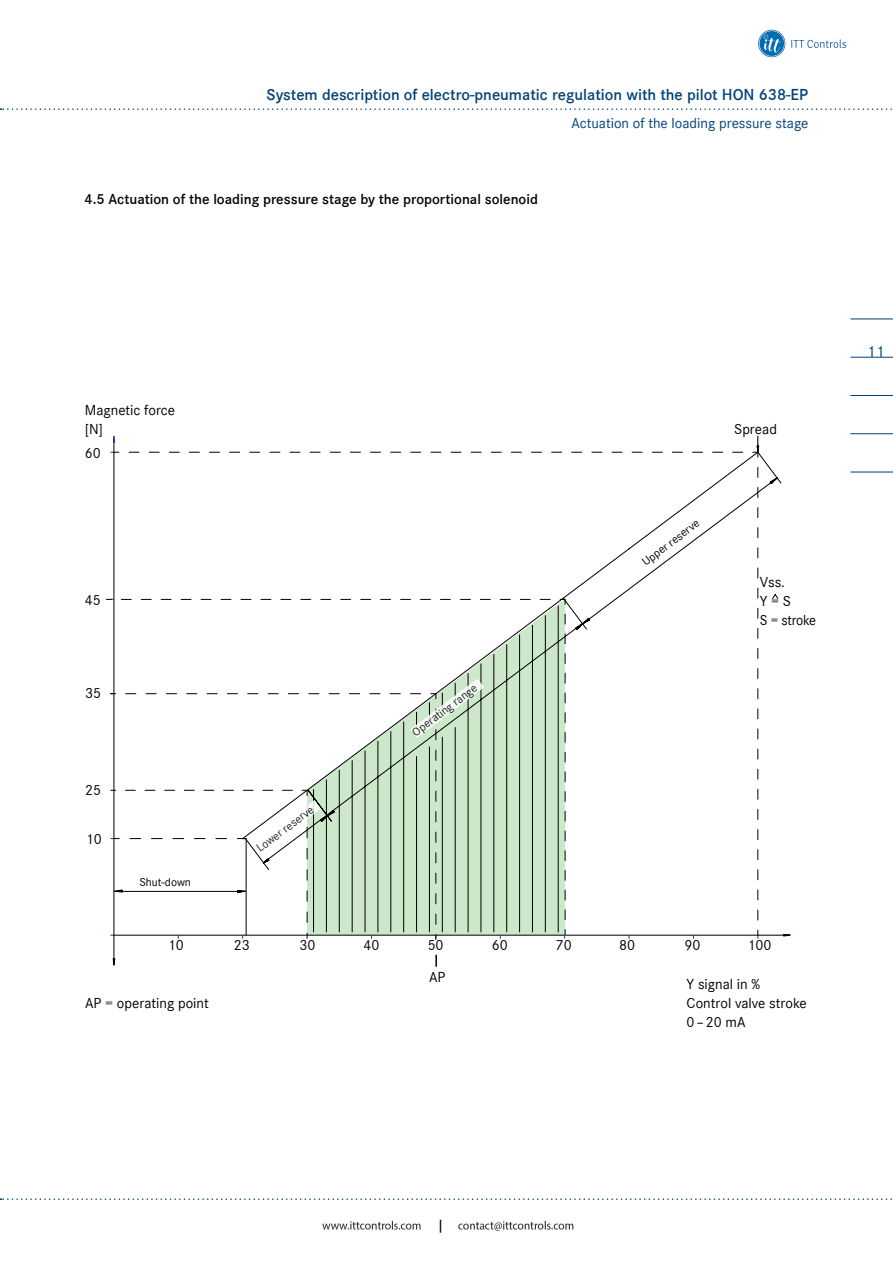
<style>
.page{position:relative;width:893px;height:1263px;background:#fff}
.page>*{position:absolute;margin:0;border:0;box-sizing:border-box;transform-origin:0 0}
.t1{font:700 16.5px "Corporate S";color:#00427a}
.t2{font:16.5px "Corporate S";color:#00427a}
.t3{font:15px/19.2px "Corporate S";color:#000}
.t4{font:700 15px "Corporate S";color:#000}
.t5{font:15px "Corporate S";color:#00427a}
.t6{font:12px "Corporate S";color:#000}
</style>
<div class="page">
<hr style="left:850px;top:319px;width:43px;height:1px;background:#00427a">
<hr style="left:850px;top:357px;width:43px;height:1px;background:#00427a">
<hr style="left:850px;top:395px;width:43px;height:1px;background:#00427a">
<hr style="left:850px;top:433px;width:43px;height:1px;background:#00427a">
<hr style="left:850px;top:472px;width:43px;height:1px;background:#00427a">
<svg style="left:0;top:108px;width:892px;height:2px"></svg>
<svg style="left:0;top:1198px;width:892px;height:2px"></svg>
<svg style="left:113px;top:435px;width:678px;height:502px"></svg>
<svg style="left:113px;top:436px;width:2px;height:7px"></svg>
<svg style="left:756px;top:436px;width:4px;height:489px"></svg>
<hr style="left:114px;top:935px;width:1px;height:30px;background:#000">
<svg style="left:112px;top:958px;width:4px;height:8px"></svg>
<svg style="left:435px;top:955px;width:2px;height:12px"></svg>
<svg style="left:772px;top:594px;width:7px;height:6px"></svg>
<svg style="left:110px;top:679px;width:374px;height:260px"></svg>
<img style="left:758px;top:29px;width:89px;height:29px">
<img style="left:322px;top:1219px;width:252px;height:14px">
<p class="t1" style="left:267px;top:82px;width:543px">System description of electro-pneumatic regulation with the pilot HON 638-EP</p>
<p class="t4" style="left:84px;top:188px;width:455px">4.5 Actuation of the loading pressure stage by the proportional solenoid</p>
<p class="t5" style="left:571px;top:112px;width:238px">Actuation of the loading pressure stage</p>
<p class="t3" style="left:85px;top:399px;width:92px">Magnetic force [N]</p>
<p class="t3" style="left:85px;top:442px;width:17px">60</p>
<p class="t3" style="left:85px;top:589px;width:17px">45</p>
<p class="t3" style="left:85px;top:682px;width:17px">35</p>
<p class="t3" style="left:85px;top:779px;width:17px">25</p>
<p class="t3" style="left:86px;top:828px;width:17px">10</p>
<p class="t6" style="left:139px;top:873px;width:53px">Shut-down</p>
<p class="t6" style="left:253px;top:842px;width:70px;rotate:-37deg">Lower reserve</p>
<p class="t6" style="left:408px;top:727px;width:79px;rotate:-37deg">Operating range</p>
<p class="t6" style="left:638px;top:556px;width:70px;rotate:-37deg">Upper reserve</p>
<p class="t3" style="left:734px;top:418px;width:44px">Spread</p>
<p class="t3" style="left:760px;top:571px;width:58px">Vss.<br>Y = S<br>S = stroke</p>
<p class="t3" style="left:168px;top:935px;width:17px">10</p>
<p class="t3" style="left:234px;top:935px;width:17px">23</p>
<p class="t3" style="left:299px;top:935px;width:17px">30</p>
<p class="t3" style="left:364px;top:935px;width:17px">40</p>
<p class="t3" style="left:428px;top:935px;width:17px">50</p>
<p class="t3" style="left:492px;top:935px;width:17px">60</p>
<p class="t3" style="left:556px;top:935px;width:17px">70</p>
<p class="t3" style="left:619px;top:935px;width:17px">80</p>
<p class="t3" style="left:684px;top:935px;width:17px">90</p>
<p class="t3" style="left:747px;top:935px;width:25px">100</p>
<p class="t3" style="left:85px;top:992px;width:125px">AP = operating point</p>
<p class="t3" style="left:429px;top:967px;width:18px">AP</p>
<p class="t3" style="left:687px;top:973px;width:122px">Y signal in %<br>Control valve stroke<br>0–20 mA</p>
<p class="t2" style="left:867px;top:340px;width:19px">11</p>
</div>
